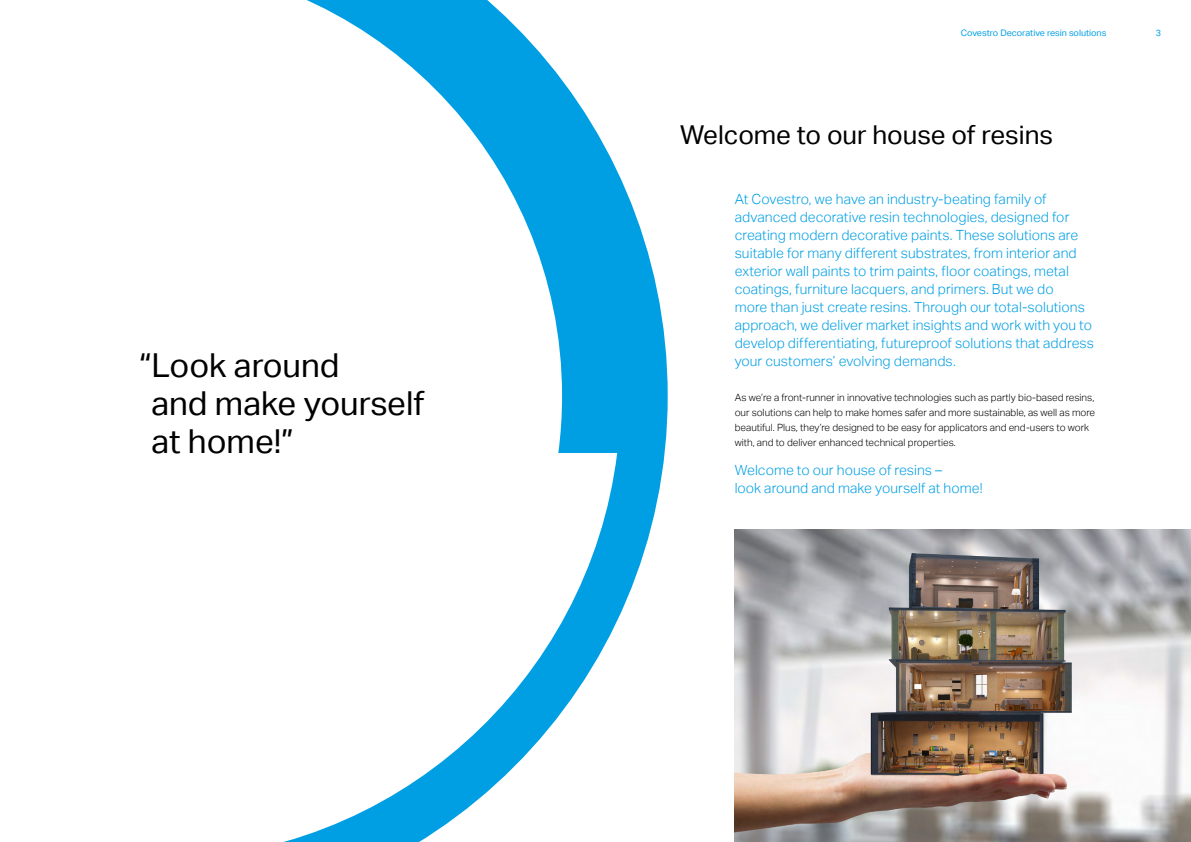
<style>
.page{position:relative;width:1191px;height:842px;background:#fff}
.page>*{position:absolute;margin:0;border:0;box-sizing:border-box;transform-origin:0 0}
.t1{font:33px/38px "Aktiv Grotesk";color:#000}
.t2{font:26px "Aktiv Grotesk";letter-spacing:-.005em;color:#000}
.t3{font:300 14px/18px "Aktiv Grotesk";letter-spacing:.005em;color:#009fe4}
.t4{font:300 10px/15px "Aktiv Grotesk";color:#000}
.t5{font:9px "Aktiv Grotesk";color:#009fe4}
</style>
<div class="page">
<img style="left:734px;top:530px;width:457px;height:312px">
<svg style="left:283px;top:0;width:384px;height:842px"></svg>
<h1 class="t1" style="left:151px;top:347px;width:275px;text-indent:-12px">“Look around<br>and make yourself at home!”</h1>
<p class="t5" style="left:960px;top:28px;width:147px">Covestro Decorative resin solutions</p>
<p class="t5" style="left:1155px;top:28px;width:7px">3</p>
<h2 class="t2" style="left:680px;top:120px;width:374px">Welcome to our house of resins</h2>
<p class="t3" style="left:734px;top:190px;width:361px">At Covestro, we have an industry-beating family of advanced decorative resin technologies, designed for creating modern decorative paints. These solutions are suitable for many different substrates, from interior and exterior wall paints to trim paints, floor coatings, metal coatings, furniture lacquers, and primers. But we do<br>more than just create resins. Through our total-solutions approach, we deliver market insights and work with you to develop differentiating, futureproof solutions that address your customers’ evolving demands.</p>
<p class="t4" style="left:734px;top:390px;width:362px">As we’re a front-runner in innovative technologies such as partly bio-based resins, our solutions can help to make homes safer and more sustainable, as well as more beautiful. Plus, they’re designed to be easy for applicators and end-users to work with, and to deliver enhanced technical properties.</p>
<p class="t3" style="left:734px;top:461px;width:249px">Welcome to our house of resins –<br>look around and make yourself at home!</p>
</div>
